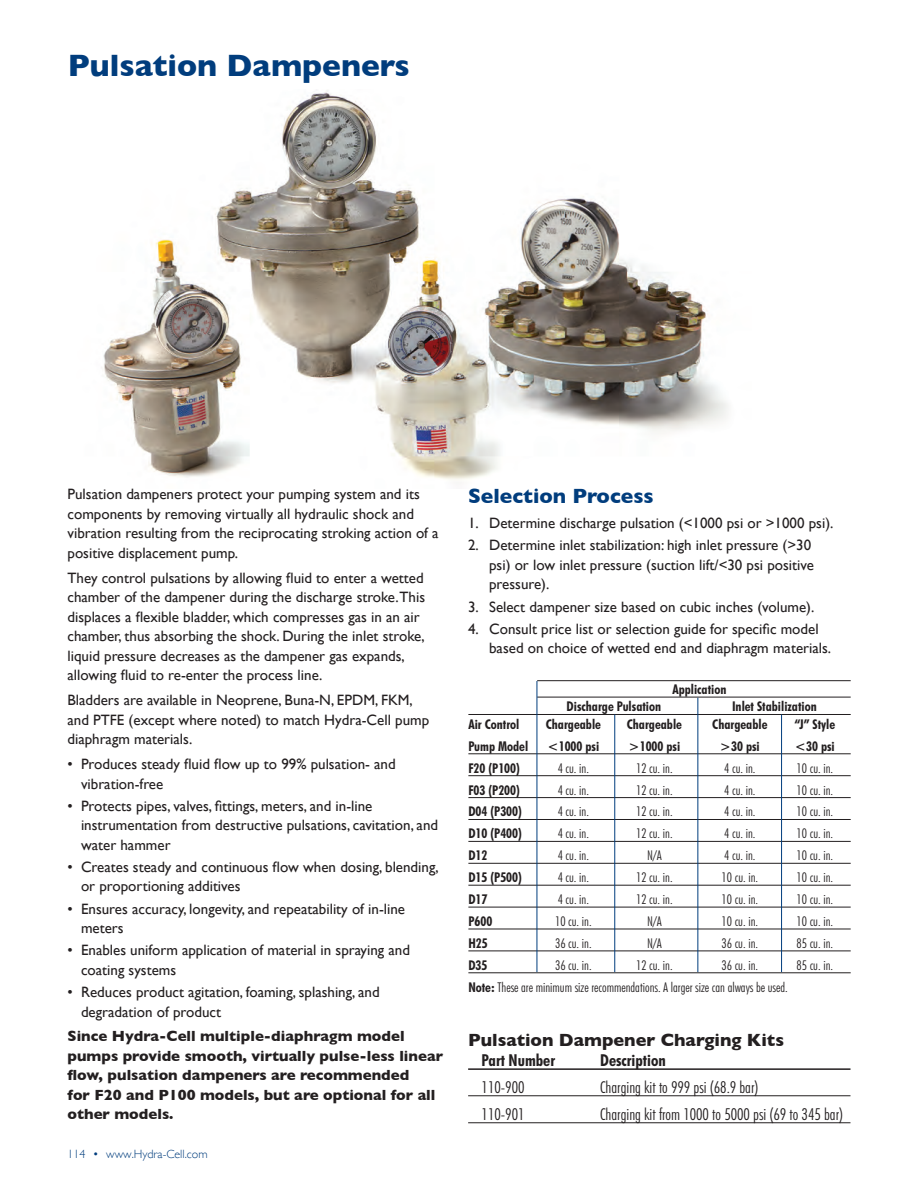
<style>
.page{position:relative;width:918px;height:1188px;background:#fff}
.page>*{position:absolute;margin:0;border:0;box-sizing:border-box;transform-origin:0 0}
.t1{font:700 31.5px "Gill Sans";color:#013d7d}
.t2{font:700 21px "Gill Sans";color:#013d7d}
.t3{font:700 18px "Gill Sans";color:#231f20}
.t4{font:300 condensed 16.5px "Futura BT";color:#231f20}
.t5{font:700 condensed 16.5px "Futura BT";color:#231f20}
.t6{font:15px/19.5px "Gill Sans";color:#231f20}
.t7{font:700 15px/19.5px "Gill Sans";color:#231f20}
.t8{font:300 condensed 13.5px "Futura BT";color:#231f20}
.t9{font:700 condensed 13.5px "Futura BT";color:#231f20}
.t10{font:300 12px "Gill Sans";color:#013d7d}
.s1{font-weight:700}
</style>
<div class="page">
<img style="left:103px;top:90px;width:625px;height:390px">
<hr style="left:537px;top:680px;width:314px;height:1px;background:#231f20">
<hr style="left:537px;top:697px;width:314px;height:1px;background:#231f20">
<hr style="left:468px;top:714px;width:383px;height:1px;background:#231f20">
<hr style="left:468px;top:753px;width:383px;height:1px;background:#231f20">
<hr style="left:468px;top:775px;width:383px;height:1px;background:#231f20">
<hr style="left:468px;top:797px;width:383px;height:1px;background:#231f20">
<hr style="left:468px;top:819px;width:383px;height:1px;background:#231f20">
<hr style="left:468px;top:841px;width:383px;height:1px;background:#231f20">
<hr style="left:468px;top:863px;width:383px;height:1px;background:#231f20">
<hr style="left:468px;top:885px;width:383px;height:1px;background:#231f20">
<hr style="left:468px;top:907px;width:383px;height:1px;background:#231f20">
<hr style="left:468px;top:929px;width:383px;height:1px;background:#231f20">
<hr style="left:468px;top:951px;width:383px;height:1px;background:#231f20">
<hr style="left:468px;top:972px;width:383px;height:1px;background:#231f20">
<hr style="left:537px;top:681px;width:1px;height:291px;background:#013d7d">
<hr style="left:614px;top:714px;width:1px;height:258px;background:#013d7d">
<hr style="left:697px;top:698px;width:1px;height:274px;background:#013d7d">
<hr style="left:781px;top:714px;width:1px;height:258px;background:#013d7d">
<hr style="left:468px;top:1068px;width:382px;height:2px;background:#231f20">
<hr style="left:468px;top:1095px;width:382px;height:1px;background:#231f20">
<hr style="left:468px;top:1122px;width:382px;height:1px;background:#231f20">
<h1 class="t1" style="left:68px;top:40px;width:343px">Pulsation Dampeners</h1>
<p class="t6" style="left:68px;top:484px;width:373px">Pulsation dampeners protect your pumping system and its components by removing virtually all hydraulic shock and vibration resulting from the reciprocating stroking action of a positive displacement pump.</p>
<p class="t6" style="left:68px;top:568px;width:359px">They control pulsations by allowing fluid to enter a wetted chamber of the dampener during the discharge stroke.This displaces a flexible bladder, which compresses gas in an air chamber, thus absorbing the shock. During the inlet stroke, liquid pressure decreases as the dampener gas expands, allowing fluid to re-enter the process line.</p>
<p class="t6" style="left:68px;top:690px;width:363px">Bladders are available in Neoprene, Buna-N, EPDM, FKM, and PTFE (except where noted) to match Hydra-Cell pump diaphragm materials.</p>
<p class="t6" style="left:81px;top:754px;width:316px;text-indent:-14px">• Produces steady fluid flow up to 99% pulsation- and vibration-free</p>
<p class="t6" style="left:81px;top:796px;width:359px;text-indent:-14px">• Protects pipes, valves, fittings, meters, and in-line instrumentation from destructive pulsations, cavitation, and water hammer</p>
<p class="t6" style="left:81px;top:857px;width:359px;text-indent:-14px">• Creates steady and continuous flow when dosing, blending, or proportioning additives</p>
<p class="t6" style="left:81px;top:899px;width:326px;text-indent:-14px">• Ensures accuracy, longevity, and repeatability of in-line meters</p>
<p class="t6" style="left:81px;top:940px;width:331px;text-indent:-14px">• Enables uniform application of material in spraying and coating systems</p>
<p class="t6" style="left:81px;top:982px;width:300px;text-indent:-14px">• Reduces product agitation, foaming, splashing, and degradation of product</p>
<h2 class="t2" style="left:468px;top:480px;width:187px">Selection Process</h2>
<p class="t6" style="left:468px;top:513px;width:367px">1. Determine discharge pulsation (&lt;1000 psi or &gt;1000 psi).</p>
<p class="t6" style="left:489px;top:535px;width:326px;text-indent:-21px">2. Determine inlet stabilization: high inlet pressure (&gt;30 psi) or low inlet pressure (suction lift/&lt;30 psi positive pressure).</p>
<p class="t6" style="left:468px;top:597px;width:348px">3. Select dampener size based on cubic inches (volume).</p>
<p class="t6" style="left:489px;top:619px;width:344px;text-indent:-21px">4. Consult price list or selection guide for specific model based on choice of wetted end and diaphragm materials.</p>
<p class="t9" style="left:672px;top:681px;width:55px">Application</p>
<p class="t9" style="left:567px;top:698px;width:96px">Discharge Pulsation</p>
<p class="t9" style="left:732px;top:698px;width:86px">Inlet Stabilization</p>
<p class="t9" style="left:468px;top:716px;width:53px">Air Control</p>
<p class="t9" style="left:546px;top:716px;width:57px">Chargeable</p>
<p class="t9" style="left:627px;top:716px;width:57px">Chargeable</p>
<p class="t9" style="left:712px;top:716px;width:57px">Chargeable</p>
<p class="t9" style="left:795px;top:716px;width:42px">“J” Style</p>
<p class="t9" style="left:468px;top:738px;width:61px">Pump Model</p>
<p class="t9" style="left:547px;top:738px;width:53px">&lt;1000 psi</p>
<p class="t9" style="left:628px;top:738px;width:53px">&gt;1000 psi</p>
<p class="t9" style="left:720px;top:738px;width:41px">&gt;30 psi</p>
<p class="t9" style="left:795px;top:738px;width:41px">&lt;30 psi</p>
<p class="t9" style="left:468px;top:760px;width:53px">F20 (P100)</p>
<p class="t8" style="left:558px;top:760px;width:33px">4 cu. in.</p>
<p class="t8" style="left:636px;top:760px;width:38px">12 cu. in.</p>
<p class="t8" style="left:724px;top:760px;width:33px">4 cu. in.</p>
<p class="t8" style="left:797px;top:760px;width:38px">10 cu. in.</p>
<p class="t9" style="left:468px;top:782px;width:53px">F03 (P200)</p>
<p class="t8" style="left:558px;top:782px;width:33px">4 cu. in.</p>
<p class="t8" style="left:636px;top:782px;width:38px">12 cu. in.</p>
<p class="t8" style="left:724px;top:782px;width:33px">4 cu. in.</p>
<p class="t8" style="left:797px;top:782px;width:38px">10 cu. in.</p>
<p class="t9" style="left:468px;top:803px;width:55px">D04 (P300)</p>
<p class="t8" style="left:558px;top:803px;width:33px">4 cu. in.</p>
<p class="t8" style="left:636px;top:803px;width:38px">12 cu. in.</p>
<p class="t8" style="left:724px;top:803px;width:33px">4 cu. in.</p>
<p class="t8" style="left:797px;top:803px;width:38px">10 cu. in.</p>
<p class="t9" style="left:468px;top:825px;width:55px">D10 (P400)</p>
<p class="t8" style="left:558px;top:825px;width:33px">4 cu. in.</p>
<p class="t8" style="left:636px;top:825px;width:38px">12 cu. in.</p>
<p class="t8" style="left:724px;top:825px;width:33px">4 cu. in.</p>
<p class="t8" style="left:797px;top:825px;width:38px">10 cu. in.</p>
<p class="t9" style="left:468px;top:847px;width:21px">D12</p>
<p class="t8" style="left:558px;top:847px;width:33px">4 cu. in.</p>
<p class="t8" style="left:647px;top:847px;width:16px">N/A</p>
<p class="t8" style="left:724px;top:847px;width:33px">4 cu. in.</p>
<p class="t8" style="left:797px;top:847px;width:38px">10 cu. in.</p>
<p class="t9" style="left:468px;top:869px;width:55px">D15 (P500)</p>
<p class="t8" style="left:558px;top:869px;width:33px">4 cu. in.</p>
<p class="t8" style="left:636px;top:869px;width:38px">12 cu. in.</p>
<p class="t8" style="left:722px;top:869px;width:38px">10 cu. in.</p>
<p class="t8" style="left:797px;top:869px;width:38px">10 cu. in.</p>
<p class="t9" style="left:468px;top:891px;width:21px">D17</p>
<p class="t8" style="left:558px;top:891px;width:33px">4 cu. in.</p>
<p class="t8" style="left:636px;top:891px;width:38px">12 cu. in.</p>
<p class="t8" style="left:722px;top:891px;width:38px">10 cu. in.</p>
<p class="t8" style="left:797px;top:891px;width:38px">10 cu. in.</p>
<p class="t9" style="left:468px;top:913px;width:25px">P600</p>
<p class="t8" style="left:555px;top:913px;width:38px">10 cu. in.</p>
<p class="t8" style="left:647px;top:913px;width:16px">N/A</p>
<p class="t8" style="left:722px;top:913px;width:38px">10 cu. in.</p>
<p class="t8" style="left:797px;top:913px;width:38px">10 cu. in.</p>
<p class="t9" style="left:468px;top:935px;width:21px">H25</p>
<p class="t8" style="left:555px;top:935px;width:38px">36 cu. in.</p>
<p class="t8" style="left:647px;top:935px;width:16px">N/A</p>
<p class="t8" style="left:722px;top:935px;width:38px">36 cu. in.</p>
<p class="t8" style="left:797px;top:935px;width:38px">85 cu. in.</p>
<p class="t9" style="left:468px;top:957px;width:21px">D35</p>
<p class="t8" style="left:555px;top:957px;width:38px">36 cu. in.</p>
<p class="t8" style="left:636px;top:957px;width:38px">12 cu. in.</p>
<p class="t8" style="left:722px;top:957px;width:38px">36 cu. in.</p>
<p class="t8" style="left:797px;top:957px;width:38px">85 cu. in.</p>
<p class="t8" style="left:468px;top:979px;width:321px"><span class="s1">Note:</span> These are minimum size recommendations. A larger size can always be used.</p>
<p class="t7" style="left:68px;top:1026px;width:377px">Since Hydra-Cell multiple-diaphragm model pumps provide smooth, virtually pulse-less linear flow, pulsation dampeners are recommended<br>for F20 and P100 models, but are optional for all other models.</p>
<p class="t3" style="left:468px;top:1026px;width:317px">Pulsation Dampener Charging Kits</p>
<p class="t5" style="left:482px;top:1050px;width:75px">Part Number</p>
<p class="t5" style="left:600px;top:1050px;width:67px">Description</p>
<p class="t4" style="left:482px;top:1077px;width:44px">110-900</p>
<p class="t4" style="left:600px;top:1077px;width:160px">Charging kit to 999 psi (68.9 bar)</p>
<p class="t4" style="left:482px;top:1104px;width:44px">110-901</p>
<p class="t4" style="left:600px;top:1104px;width:245px">Charging kit from 1000 to 5000 psi (69 to 345 bar)</p>
<p class="t10" style="left:68px;top:1144px;width:142px">114 • www.Hydra-Cell.com</p>
</div>
